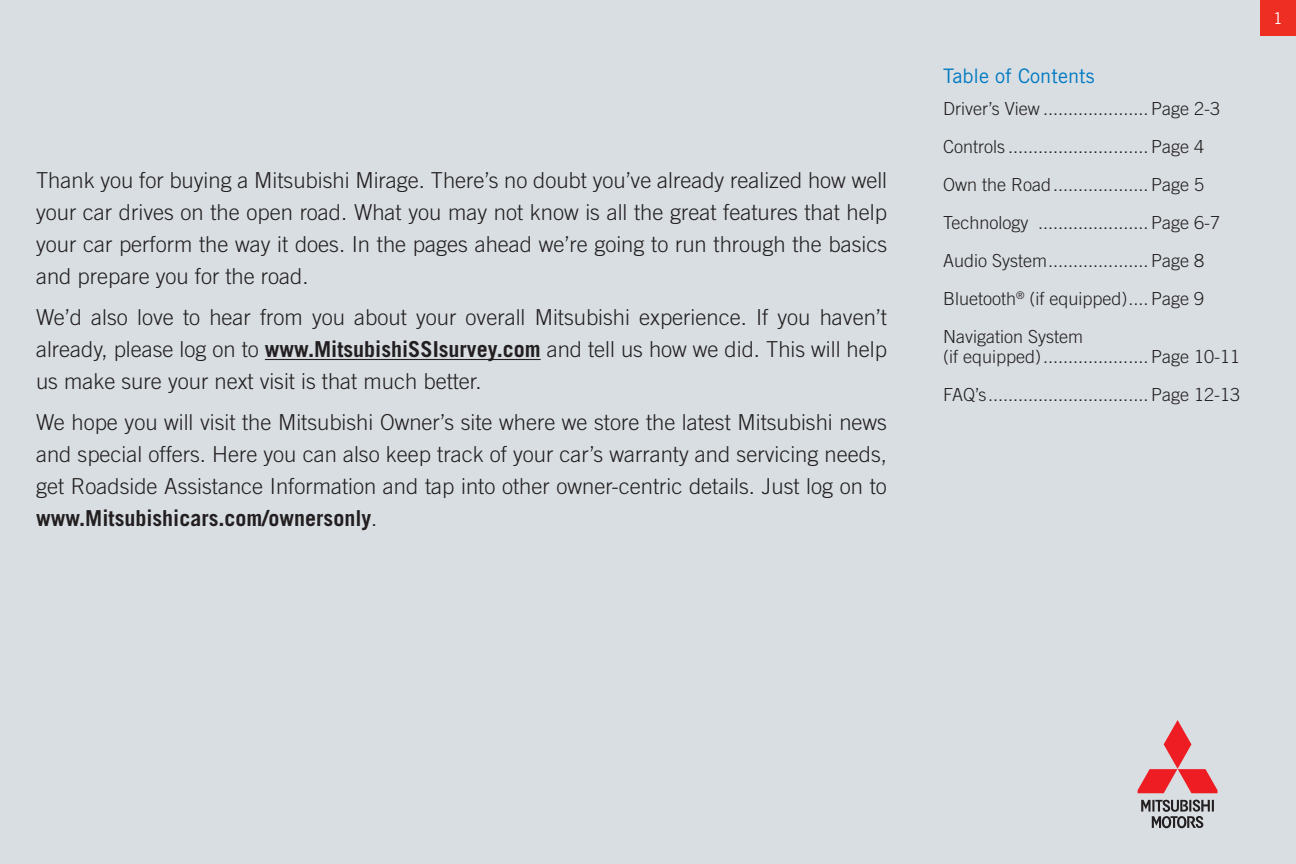
<style>
.page{position:relative;width:1296px;height:864px;background:#d8dee2}
.page>*{position:absolute;margin:0;border:0;box-sizing:border-box;transform-origin:0 0}
.t1{font:300 22px/32px "Trade Gothic";color:#231f20;text-align:justify}
.t2{font:20px "Trade Gothic";color:#0079c2}
.t3{font:300 18px/38px "Trade Gothic";color:#231f20}
.t4{font:16px "Trade Gothic";color:#fff}
.s1{font-weight:700}
</style>
<div class="page">
<div style="left:1260px;top:0;width:36px;height:36px;background:#ee2e22"></div>
<hr style="left:265px;top:359px;width:276px;height:1px;background:#231f20">
<svg style="left:1138px;top:720px;width:80px;height:73px"></svg>
<svg style="left:1141px;top:800px;width:73px;height:28px"></svg>
<p class="t1" style="left:36px;top:164px;width:853px">Thank you for buying a Mitsubishi Mirage. There’s no doubt you’ve already realized how well your car drives on the open road. What you may not know is all the great features that help your car perform the way it does. In the pages ahead we’re going to run through the basics and prepare you for the road.</p>
<p class="t1" style="left:36px;top:301px;width:852px">We’d also love to hear from you about your overall Mitsubishi experience. If you haven’t already, please log on to <span class="s1">www.MitsubishiSSIsurvey.com</span> and tell us how we did. This will help us make sure your next visit is that much better.</p>
<p class="t1" style="left:36px;top:406px;width:853px">We hope you will visit the Mitsubishi Owner’s site where we store the latest Mitsubishi news and special offers. Here you can also keep track of your car’s warranty and servicing needs, get Roadside Assistance Information and tap into other owner-centric details. Just log on to <span class="s1">www.Mitsubishicars.com/ownersonly</span>.</p>
<p class="t2" style="left:943px;top:64px;width:153px">Table of Contents</p>
<p class="t3" style="left:943px;top:90px;width:279px">Driver’s View ..................... Page 2-3<br>Controls ............................ Page 4<br>Own the Road................... Page 5<br>Technology ...................... Page 6-7<br>Audio System.................... Page 8<br>Bluetooth<sup>®</sup> (if equipped).... Page 9<br>Navigation System</p>
<p class="t3" style="left:943px;top:338px;width:299px">(if equipped)..................... Page 10-11<br>FAQ’s................................ Page 12-13</p>
<p class="t4" style="left:1273px;top:9px;width:11px">1</p>
</div>
